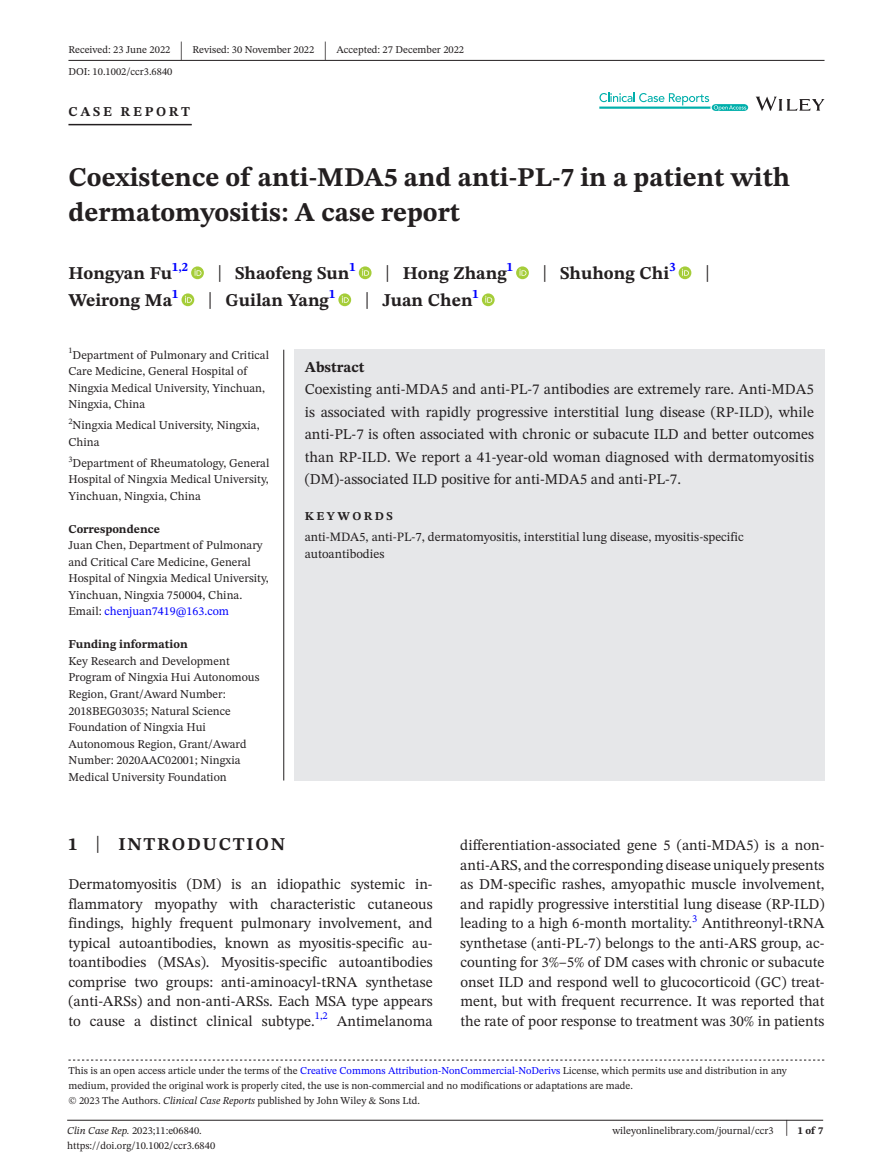
<style>
.page{position:relative;width:893px;height:1174px;background:#fff}
.page>*{position:absolute;margin:0;border:0;box-sizing:border-box;transform-origin:0 0}
.t1{font:700 27px/34.5px "STIX Two Text";color:#231f20}
.t2{font:25.65px "STIX Two Text";color:#231f20;scale:.49 1}
.t3{font:23.4px "STIX Two Text";color:#231f20;scale:.77 1}
.t4{font:700 18px "STIX Two Text";color:#231f20}
.t5{font:700 18px "STIX Two Text";letter-spacing:.1em;color:#231f20}
.t6{font:15px/19.5px "STIX Two Text";color:#231f20;text-align:justify}
.t7{font:700 15px "STIX Two Text";color:#231f20}
.t8{font:700 13.5px "STIX Two Text";letter-spacing:.2em;color:#231f20}
.t9{font:12.75px/17.2px "STIX Two Text";color:#231f20}
.t10{font:12px/16.5px "STIX Two Text";color:#231f20}
.t11{font:700 12px "STIX Two Text";color:#231f20}
.t12{font:700 12px "STIX Two Text";letter-spacing:.2em;color:#231f20}
.t13{font:10.5px/15px "STIX Two Text";color:#231f20}
.t14{font:700 10.5px "STIX Two Text";color:#231f20}
.t15{font:10.5px "STIX Two Text";color:#00f}
.s1{font-weight:400;font-size:23.4px}
.s2{color:#00f}
.s3{font-weight:400;font-size:23.7px}
.s4{font-style:italic}
.s5{font-weight:400;font-size:22.2px}
</style>
<div class="page">
<hr style="left:67px;top:1119px;width:756px;height:1px;background:#231f20">
<svg style="left:756px;top:97px;width:68px;height:14px"></svg>
<svg style="left:599px;top:93px;width:149px;height:18px"></svg>
<hr style="left:68px;top:60px;width:756px;height:1px;background:#231f20">
<hr style="left:68px;top:124px;width:124px;height:1px;background:#231f20">
<svg style="left:191px;top:266px;width:13px;height:13px"></svg>
<svg style="left:195px;top:269px;width:6px;height:7px"></svg>
<svg style="left:359px;top:266px;width:13px;height:13px"></svg>
<svg style="left:362px;top:269px;width:7px;height:7px"></svg>
<svg style="left:516px;top:266px;width:13px;height:13px"></svg>
<svg style="left:519px;top:269px;width:7px;height:7px"></svg>
<div style="left:679px;top:266px;width:12px;height:13px;background:#a5cd39;border-radius:50%"></div>
<svg style="left:682px;top:269px;width:7px;height:7px"></svg>
<div style="left:182px;top:293px;width:12px;height:13px;background:#a5cd39;border-radius:50%"></div>
<svg style="left:185px;top:296px;width:7px;height:7px"></svg>
<svg style="left:338px;top:293px;width:13px;height:13px"></svg>
<svg style="left:342px;top:296px;width:7px;height:7px"></svg>
<svg style="left:482px;top:293px;width:13px;height:13px"></svg>
<svg style="left:485px;top:296px;width:7px;height:7px"></svg>
<svg style="left:68px;top:1059px;width:756px;height:1px"></svg>
<hr style="left:283px;top:350px;width:1px;height:430px;background:#231f20">
<div style="left:294px;top:350px;width:530px;height:219px;background:#e6e7e9"></div>
<div style="left:294px;top:568px;width:530px;height:212px;background:#e6e7e9"></div>
<p class="t13" style="left:68px;top:42px;width:103px">Received: 23 June 2022</p>
<h2 class="t2" style="left:180px;top:32px;width:8px">|</h2>
<p class="t13" style="left:193px;top:42px;width:123px">Revised: 30 November 2022</p>
<h2 class="t2" style="left:324px;top:32px;width:8px">|</h2>
<p class="t13" style="left:336px;top:42px;width:129px">Accepted: 27 December 2022</p>
<p class="t13" style="left:68px;top:64px;width:105px">DOI: 10.1002/ccr3.6840</p>
<p class="t8" style="left:68px;top:101px;width:123px">CASE REPORT</p>
<h1 class="t1" style="left:68px;top:161px;width:723px">Coexistence of anti-MDA5 and anti-PL-7 in a patient with dermatomyositis: A case report</h1>
<p class="t4" style="left:68px;top:260px;width:121px">Hongyan Fu<sup>1,2</sup></p>
<p class="t4" style="left:218px;top:260px;width:140px"><span class="s1">|</span> Shaofeng Sun<sup>1</sup></p>
<p class="t4" style="left:385px;top:260px;width:129px"><span class="s1">|</span> Hong Zhang<sup>1</sup></p>
<p class="t4" style="left:543px;top:260px;width:135px"><span class="s1">|</span> Shuhong Chi<sup>3</sup></p>
<h3 class="t3" style="left:705px;top:257px;width:8px">|</h3>
<p class="t4" style="left:68px;top:287px;width:112px">Weirong Ma<sup>1</sup></p>
<p class="t4" style="left:208px;top:287px;width:129px"><span class="s1">|</span> Guilan Yang<sup>1</sup></p>
<p class="t4" style="left:365px;top:287px;width:116px"><span class="s1">|</span> Juan Chen<sup>1</sup></p>
<p class="t10" style="left:68px;top:346px;width:202px"><sup>1</sup>Department of Pulmonary and Critical<br>Care Medicine, General Hospital of<br>Ningxia Medical University, Yinchuan,<br>Ningxia, China</p>
<p class="t10" style="left:68px;top:417px;width:193px"><sup>2</sup>Ningxia Medical University, Ningxia,<br>China</p>
<p class="t10" style="left:68px;top:454px;width:202px;text-align:justify"><sup>3</sup>Department of Rheumatology, General Hospital of Ningxia Medical University, Yinchuan, Ningxia, China</p>
<p class="t11" style="left:68px;top:520px;width:93px">Correspondence</p>
<p class="t10" style="left:68px;top:537px;width:202px">Juan Chen, Department of Pulmonary and Critical Care Medicine, General Hospital of Ningxia Medical University, Yinchuan, Ningxia 750004, China.<br>Email: <span class="s2">chenjuan7419@163.com</span></p>
<p class="t11" style="left:68px;top:636px;width:121px">Funding information</p>
<p class="t10" style="left:68px;top:652px;width:193px">Key Research and Development<br>Program of Ningxia Hui Autonomous<br>Region, Grant/Award Number:<br>2018BEG03035; Natural Science<br>Foundation of Ningxia Hui<br>Autonomous Region, Grant/Award<br>Number: 2020AAC02001; Ningxia<br>Medical University Foundation</p>
<p class="t7" style="left:305px;top:356px;width:61px">Abstract</p>
<p class="t6" style="left:305px;top:378px;width:511px;line-height:22.5px">Coexisting anti-MDA5 and anti-PL-7 antibodies are extremely rare. Anti-MDA5 is associated with rapidly progressive interstitial lung disease (RP-ILD), while anti-PL-7 is often associated with chronic or subacute ILD and better outcomes than RP-ILD. We report a 41-year-old woman diagnosed with dermatomyositis (DM)-associated ILD positive for anti-MDA5 and anti-PL-7.</p>
<p class="t12" style="left:305px;top:507px;width:90px">KEYWORDS</p>
<p class="t9" style="left:305px;top:528px;width:441px">anti-MDA5, anti-PL-7, dermatomyositis, interstitial lung disease, myositis-specific autoantibodies</p>
<p class="t5" style="left:68px;top:831px;width:218px">1 <span class="s3">|</span> INTRODUCTION</p>
<p class="t6" style="left:68px;top:874px;width:366px">Dermatomyositis (DM) is an idiopathic systemic in&shy;flammatory myopathy with characteristic cutaneous findings, highly frequent pulmonary involvement, and typical autoantibodies, known as myositis-specific au&shy;toantibodies (MSAs). Myositis-specific autoantibodies comprise two groups: anti-aminoacyl-tRNA synthetase (anti-ARSs) and non-anti-ARSs. Each MSA type appears to cause a distinct clinical subtype.</p>
<p class="t15" style="left:315px;top:1008px;width:14px">1,2</p>
<p class="t6" style="left:337px;top:1011px;width:97px">Antimelanoma</p>
<p class="t6" style="left:460px;top:835px;width:366px">differentiation-associated gene 5 (anti-MDA5) is a non&shy;anti-ARS, and the corresponding disease uniquely presents as DM-specific rashes, amyopathic muscle involvement, and rapidly progressive interstitial lung disease (RP-ILD) leading to a high 6-month mortality.</p>
<p class="t15" style="left:692px;top:910px;width:7px">3</p>
<p class="t6" style="left:460px;top:913px;width:366px;text-indent:241px">Antithreonyl-tRNA synthetase (anti-PL-7) belongs to the anti-ARS group, ac&shy;counting for 3%–5% of DM cases with chronic or subacute onset ILD and respond well to glucocorticoid (GC) treat&shy;ment, but with frequent recurrence. It was reported that the rate of poor response to treatment was 30% in patients</p>
<p class="t13" style="left:68px;top:1063px;width:720px">This is an open access article under the terms of the <span class="s2">Creative Commons Attribution-NonCommercial-NoDerivs</span> License, which permits use and distribution in any medium, provided the original work is properly cited, the use is non-commercial and no modifications or adaptations are made.<br>© 2023 The Authors. <span class="s4">Clinical Case Reports</span> published by John Wiley &amp; Sons Ltd.</p>
<p class="t13" style="left:67px;top:1123px;width:136px"><span class="s4">Clin Case Rep.</span> 2023;11:e06840.</p>
<p class="t14" style="left:785px;top:1123px;width:39px"><span class="s5">|</span> 1 of 7</p>
<p class="t13" style="left:67px;top:1138px;width:150px">https://doi.org/10.1002/ccr3.6840</p>
<p class="t13" style="left:612px;top:1123px;width:163px">wileyonlinelibrary.com/journal/ccr3</p>
</div>
